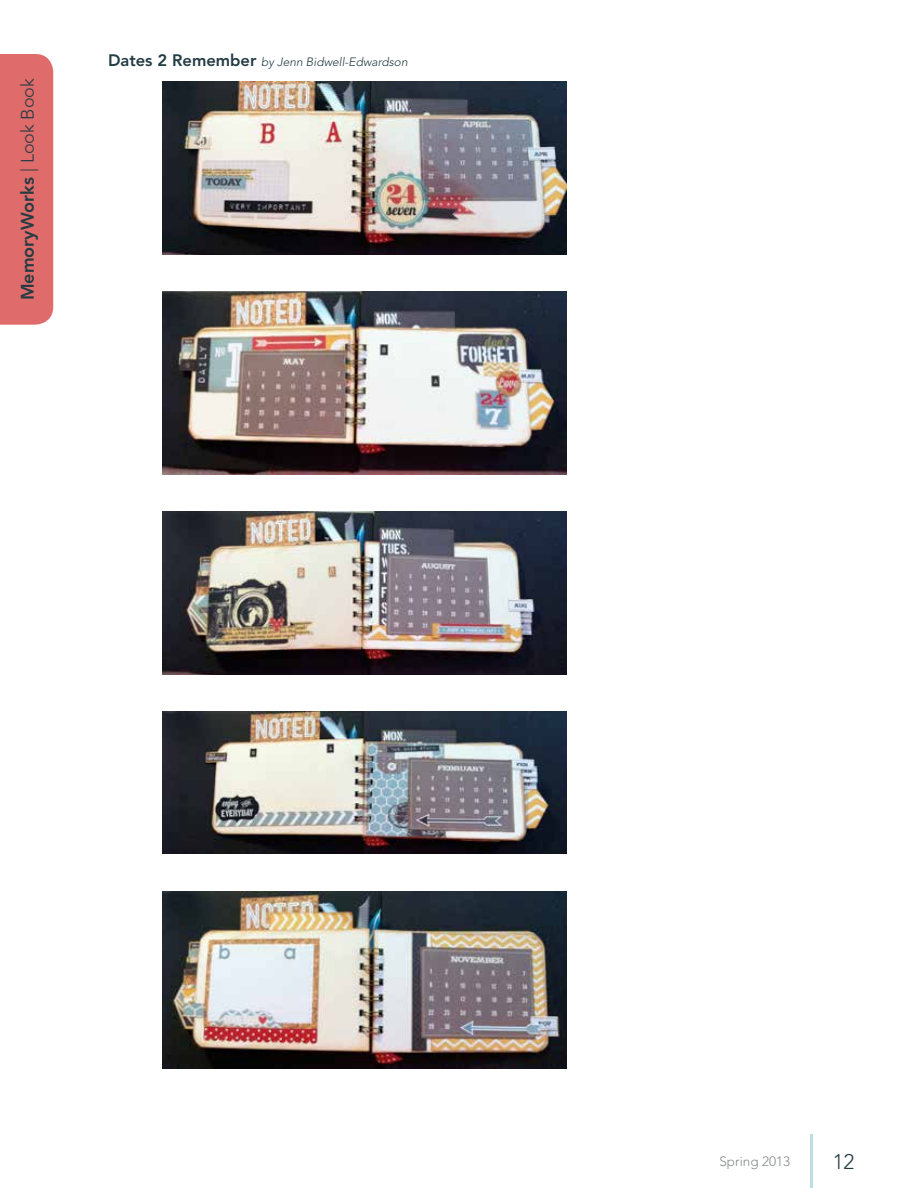
<style>
.page{position:relative;width:918px;height:1188px;background:#fff}
.page>*{position:absolute;margin:0;border:0;box-sizing:border-box;transform-origin:0 0}
.t1{font:300 21px "Avenir LT Std";color:#233b43}
.t2{font:800 18px "Avenir LT Std";color:#233b43}
.t3{font:300 13.5px "Avenir LT Std";color:#888a8a}
.t4{font:italic 300 12px "Avenir LT Std";color:#233b43}
.s1{font-weight:300}
.s2{font-weight:800;font-style:normal;font-size:16.5px}
</style>
<div class="page">
<div style="left:0;top:54px;width:53px;height:271px;background:#df6b6a"></div>
<hr style="left:810px;top:1134px;width:3px;height:54px;background:#bcdee1">
<img style="left:162px;top:81px;width:405px;height:173px">
<img style="left:162px;top:291px;width:405px;height:183px">
<img style="left:162px;top:511px;width:405px;height:163px">
<img style="left:162px;top:712px;width:405px;height:142px">
<img style="left:162px;top:891px;width:405px;height:178px">
<h2 class="t2" style="left:17px;top:300px;width:224px;rotate:-90deg">MemoryWorks <span class="s1">| Look Book</span></h2>
<p class="t4" style="left:108px;top:55px;width:301px"><span class="s2">Dates 2 Remember</span> by Jenn Bidwell-Edwardson</p>
<p class="t3" style="left:719px;top:1154px;width:72px">Spring 2013</p>
<h1 class="t1" style="left:833px;top:1149px;width:23px">12</h1>
</div>
